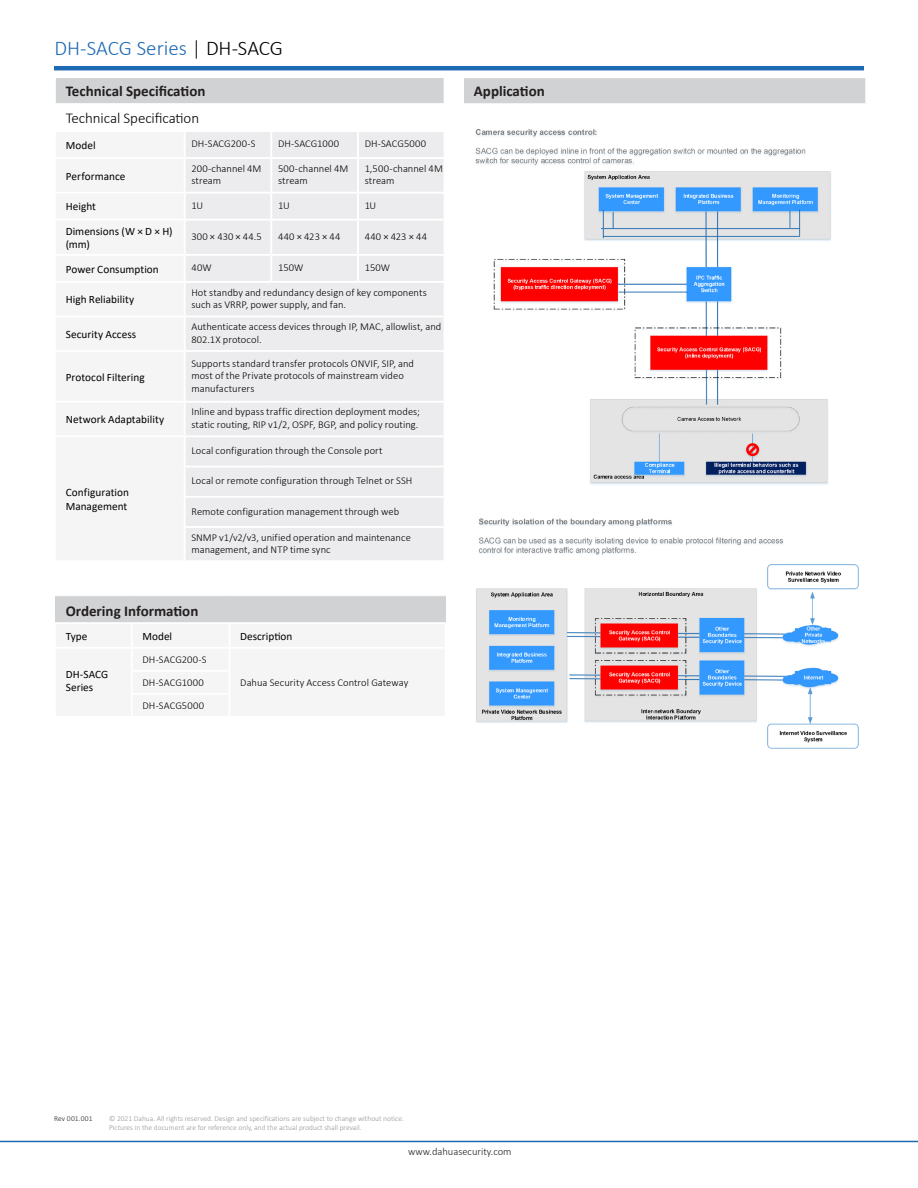
<style>
.page{position:relative;width:918px;height:1188px;background:#fff}
.page>*{position:absolute;margin:0;border:0;box-sizing:border-box;transform-origin:0 0}
.t1{font:300 21px "Calibri";color:#1e69b4}
.t2{font:700 15px "Calibri";color:#231f20}
.段落标题{font:300 15px "Calibri";letter-spacing:-.005em;color:#000}
.表格内标题{font:11.25px/13.5px "Calibri";color:#000}
.表格正文{font:300 10.5px/12.6px "Calibri";letter-spacing:.005em;color:#000}
.t3{font:300 10.5px "Calibri";color:#231f20}
.t4{font:300 7.5px "Calibri";color:#939598}
.t5{font:300 7.5px "Calibri";letter-spacing:.015em;color:#231f20}
.s1{color:#1b1513}
.s2{color:#000}
</style>
<div class="page">
<hr style="left:0;top:1141px;width:918px;height:1px;background:#1e69b4">
<div style="left:55px;top:77px;width:390px;height:27px;background:#d1d2d4"></div>
<div style="left:186px;top:132px;width:258px;height:428px;background:#ececee"></div>
<hr style="left:54px;top:76px;width:131px;height:2px;background:#fff">
<hr style="left:185px;top:76px;width:86px;height:2px;background:#fff">
<hr style="left:271px;top:76px;width:87px;height:2px;background:#fff">
<hr style="left:358px;top:76px;width:88px;height:2px;background:#fff">
<hr style="left:54px;top:103px;width:131px;height:2px;background:#fff">
<hr style="left:185px;top:103px;width:86px;height:2px;background:#fff">
<hr style="left:271px;top:103px;width:87px;height:2px;background:#fff">
<hr style="left:358px;top:103px;width:88px;height:2px;background:#fff">
<hr style="left:185px;top:157px;width:86px;height:2px;background:#fff">
<hr style="left:271px;top:157px;width:87px;height:2px;background:#fff">
<hr style="left:358px;top:157px;width:88px;height:2px;background:#fff">
<hr style="left:185px;top:192px;width:86px;height:2px;background:#fff">
<hr style="left:271px;top:192px;width:87px;height:2px;background:#fff">
<hr style="left:358px;top:192px;width:88px;height:2px;background:#fff">
<hr style="left:185px;top:219px;width:86px;height:2px;background:#fff">
<hr style="left:271px;top:219px;width:87px;height:2px;background:#fff">
<hr style="left:358px;top:219px;width:88px;height:2px;background:#fff">
<hr style="left:185px;top:254px;width:86px;height:2px;background:#fff">
<hr style="left:271px;top:254px;width:87px;height:2px;background:#fff">
<hr style="left:358px;top:254px;width:88px;height:2px;background:#fff">
<hr style="left:185px;top:435px;width:86px;height:2px;background:#fff">
<hr style="left:271px;top:435px;width:87px;height:2px;background:#fff">
<hr style="left:358px;top:435px;width:88px;height:2px;background:#fff">
<hr style="left:184px;top:466px;width:87px;height:1px;background:#fff">
<hr style="left:271px;top:466px;width:87px;height:1px;background:#fff">
<hr style="left:358px;top:466px;width:88px;height:1px;background:#fff">
<hr style="left:184px;top:496px;width:87px;height:2px;background:#fff">
<hr style="left:271px;top:496px;width:87px;height:2px;background:#fff">
<hr style="left:358px;top:496px;width:88px;height:2px;background:#fff">
<hr style="left:184px;top:526px;width:87px;height:2px;background:#fff">
<hr style="left:271px;top:526px;width:87px;height:2px;background:#fff">
<hr style="left:358px;top:526px;width:88px;height:2px;background:#fff">
<hr style="left:185px;top:281px;width:86px;height:2px;background:#fff">
<hr style="left:271px;top:281px;width:87px;height:2px;background:#fff">
<hr style="left:358px;top:281px;width:88px;height:2px;background:#fff">
<hr style="left:185px;top:316px;width:86px;height:1px;background:#fff">
<hr style="left:271px;top:316px;width:87px;height:1px;background:#fff">
<hr style="left:358px;top:316px;width:88px;height:1px;background:#fff">
<hr style="left:185px;top:350px;width:86px;height:2px;background:#fff">
<hr style="left:271px;top:350px;width:87px;height:2px;background:#fff">
<hr style="left:358px;top:350px;width:88px;height:2px;background:#fff">
<hr style="left:185px;top:401px;width:86px;height:2px;background:#fff">
<hr style="left:271px;top:401px;width:87px;height:2px;background:#fff">
<hr style="left:358px;top:401px;width:88px;height:2px;background:#fff">
<hr style="left:54px;top:78px;width:2px;height:25px;background:#fff">
<hr style="left:444px;top:78px;width:2px;height:25px;background:#fff">
<hr style="left:270px;top:132px;width:2px;height:25px;background:#fff">
<hr style="left:357px;top:132px;width:2px;height:25px;background:#fff">
<hr style="left:270px;top:159px;width:2px;height:33px;background:#fff">
<hr style="left:357px;top:159px;width:2px;height:33px;background:#fff">
<hr style="left:270px;top:194px;width:2px;height:25px;background:#fff">
<hr style="left:357px;top:194px;width:2px;height:25px;background:#fff">
<hr style="left:270px;top:221px;width:2px;height:33px;background:#fff">
<hr style="left:357px;top:221px;width:2px;height:33px;background:#fff">
<hr style="left:270px;top:256px;width:2px;height:25px;background:#fff">
<hr style="left:357px;top:256px;width:2px;height:25px;background:#fff">
<hr style="left:54px;top:66px;width:810px;height:4px;background:#1e69b4">
<div style="left:55px;top:596px;width:391px;height:27px;background:#d1d2d4"></div>
<div style="left:230px;top:623px;width:216px;height:25px;background:#f5f5f6"></div>
<div style="left:230px;top:648px;width:216px;height:69px;background:#f5f5f6"></div>
<hr style="left:230px;top:647px;width:217px;height:2px;background:#fff">
<hr style="left:230px;top:716px;width:217px;height:2px;background:#fff">
<hr style="left:54px;top:622px;width:78px;height:2px;background:#fff">
<hr style="left:132px;top:622px;width:98px;height:2px;background:#fff">
<hr style="left:230px;top:622px;width:217px;height:2px;background:#fff">
<div style="left:463px;top:77px;width:403px;height:27px;background:#d1d2d4"></div>
<hr style="left:462px;top:76px;width:405px;height:2px;background:#fff">
<hr style="left:462px;top:78px;width:2px;height:25px;background:#fff">
<hr style="left:865px;top:78px;width:2px;height:25px;background:#fff">
<hr style="left:462px;top:103px;width:405px;height:2px;background:#fff">
<img style="left:475px;top:129px;width:384px;height:619px">
<p class="t1" style="left:55px;top:35px;width:230px">DH-SACG Series <span class="s1">|</span> <span class="s2">DH-SACG</span></p>
<p class="t2" style="left:66px;top:81px;width:141px">Technical Specification</p>
<p class="段落标题" style="left:66px;top:109px;width:135px">Technical Specification</p>
<p class="表格内标题" style="left:66px;top:138px;width:31px">Model</p>
<p class="表格正文" style="left:191px;top:137px;width:66px">DH-SACG200-S</p>
<p class="表格正文" style="left:278px;top:137px;width:63px">DH-SACG1000</p>
<p class="表格正文" style="left:365px;top:137px;width:63px">DH-SACG5000</p>
<p class="表格内标题" style="left:66px;top:169px;width:61px">Performance</p>
<p class="表格正文" style="left:191px;top:162px;width:72px">200-channel 4M stream</p>
<p class="表格正文" style="left:278px;top:162px;width:72px">500-channel 4M stream</p>
<p class="表格正文" style="left:365px;top:162px;width:80px">1,500-channel 4M stream</p>
<p class="表格内标题" style="left:66px;top:200px;width:32px">Height</p>
<p class="表格正文" style="left:191px;top:199px;width:13px">1U</p>
<p class="表格正文" style="left:278px;top:199px;width:13px">1U</p>
<p class="表格正文" style="left:365px;top:199px;width:13px">1U</p>
<p class="表格内标题" style="left:66px;top:224px;width:108px">Dimensions (W × D × H) (mm)</p>
<p class="表格正文" style="left:191px;top:230px;width:72px">300 × 430 × 44.5</p>
<p class="表格正文" style="left:278px;top:230px;width:64px">440 × 423 × 44</p>
<p class="表格正文" style="left:365px;top:230px;width:64px">440 × 423 × 44</p>
<p class="表格内标题" style="left:66px;top:262px;width:95px">Power Consumption</p>
<p class="表格正文" style="left:191px;top:261px;width:22px">40W</p>
<p class="表格正文" style="left:278px;top:261px;width:27px">150W</p>
<p class="表格正文" style="left:365px;top:261px;width:27px">150W</p>
<p class="表格内标题" style="left:66px;top:293px;width:70px">High Reliability</p>
<p class="表格正文" style="left:191px;top:286px;width:237px">Hot standby and redundancy design of key components such as VRRP, power supply, and fan.</p>
<p class="表格内标题" style="left:66px;top:327px;width:72px">Security Access</p>
<p class="表格正文" style="left:191px;top:320px;width:251px">Authenticate access devices through IP, MAC, allowlist, and<br>802.1X protocol.</p>
<p class="表格内标题" style="left:66px;top:370px;width:80px">Protocol Filtering</p>
<p class="表格正文" style="left:191px;top:357px;width:224px">Supports standard transfer protocols ONVIF, SIP, and most of the Private protocols of mainstream video manufacturers</p>
<p class="表格内标题" style="left:66px;top:412px;width:100px">Network Adaptability</p>
<p class="表格正文" style="left:191px;top:406px;width:230px">Inline and bypass traffic direction deployment modes; static routing, RIP v1/2, OSPF, BGP, and policy routing.</p>
<p class="表格内标题" style="left:66px;top:485px;width:65px">Configuration<br>Management</p>
<p class="表格正文" style="left:191px;top:444px;width:193px">Local configuration through the Console port</p>
<p class="表格正文" style="left:191px;top:475px;width:223px">Local or remote configuration through Telnet or SSH</p>
<p class="表格正文" style="left:191px;top:505px;width:209px">Remote configuration management through web</p>
<p class="表格正文" style="left:191px;top:531px;width:221px">SNMP v1/v2/v3, unified operation and maintenance management, and NTP time sync</p>
<p class="t2" style="left:66px;top:600px;width:134px">Ordering Information</p>
<p class="表格内标题" style="left:66px;top:629px;width:23px">Type</p>
<p class="表格内标题" style="left:143px;top:629px;width:31px">Model</p>
<p class="表格内标题" style="left:240px;top:629px;width:54px">Description</p>
<p class="表格内标题" style="left:66px;top:667px;width:44px">DH-SACG<br>Series</p>
<p class="表格正文" style="left:143px;top:653px;width:66px">DH-SACG200-S</p>
<p class="表格正文" style="left:143px;top:676px;width:63px">DH-SACG1000</p>
<p class="表格正文" style="left:240px;top:676px;width:170px">Dahua Security Access Control Gateway</p>
<p class="表格正文" style="left:143px;top:699px;width:63px">DH-SACG5000</p>
<p class="t2" style="left:474px;top:81px;width:72px">Application</p>
<p class="t5" style="left:54px;top:1113px;width:40px">Rev 001.001</p>
<p class="t4" style="left:109px;top:1113px;width:296px">© 2021 Dahua. All rights reserved. Design and specifications are subject to change without notice.</p>
<p class="t4" style="left:109px;top:1122px;width:254px">Pictures in the document are for reference only, and the actual product shall prevail.</p>
<p class="t3" style="left:408px;top:1145px;width:105px">www.dahuasecurity.com</p>
</div>
